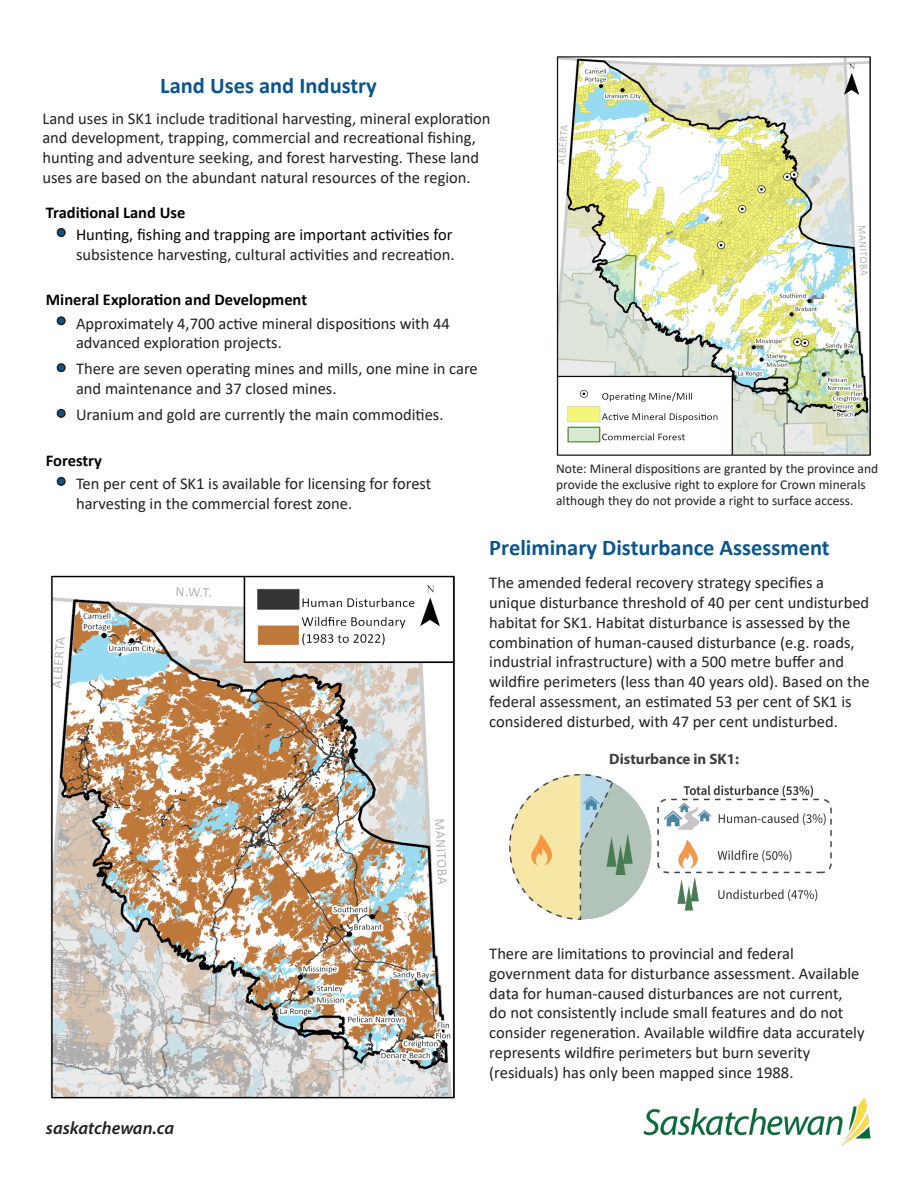
<style>
.page{position:relative;width:918px;height:1188px;background:#fff}
.page>*{position:absolute;margin:0;border:0;box-sizing:border-box;transform-origin:0 0}
.t1{font:700 22.5px "Calibri";color:#0b558c}
.t2{font:italic 600 18px "Myriad Pro";color:#231f20}
.Body{font:16.5px/19.8px "Calibri";color:#231f20}
.Body-2{font:700 16.5px "Calibri";color:#040503}
.Body-3{font:700 15px "Myriad Pro";color:#3e3e3f}
.Body-4{font:13.5px/16.2px "Calibri";color:#231f20}
.s1{color:#040503}
</style>
<div class="page">
<img style="left:643px;top:1098px;width:228px;height:48px">
<img style="left:556px;top:56px;width:315px;height:400px">
<img style="left:50px;top:575px;width:405px;height:524px">
<div style="left:57px;top:229px;width:8px;height:7px;background:#0b558c;border-radius:50%"></div>
<div style="left:57px;top:228px;width:9px;height:9px;border:2px solid #231f20;border-radius:50%"></div>
<div style="left:57px;top:317px;width:8px;height:8px;background:#0b558c;border-radius:50%"></div>
<div style="left:57px;top:316px;width:9px;height:9px;border:2px solid #231f20;border-radius:50%"></div>
<div style="left:57px;top:364px;width:8px;height:7px;background:#0b558c;border-radius:50%"></div>
<div style="left:57px;top:363px;width:9px;height:9px;border:2px solid #231f20;border-radius:50%"></div>
<div style="left:57px;top:410px;width:8px;height:7px;background:#0b558c;border-radius:50%"></div>
<div style="left:57px;top:409px;width:9px;height:9px;border:2px solid #231f20;border-radius:50%"></div>
<div style="left:57px;top:478px;width:8px;height:7px;background:#0b558c;border-radius:50%"></div>
<div style="left:57px;top:477px;width:9px;height:9px;border:2px solid #231f20;border-radius:50%"></div>
<img style="left:509px;top:775px;width:323px;height:145px">
<p class="t1" style="left:160px;top:69px;width:218px">Land Uses and Industry</p>
<p class="Body" style="left:42px;top:108px;width:450px">Land uses in SK1 include traditional harvesting, mineral exploration and development, trapping, commercial and recreational fishing, hunting and adventure seeking, and forest harvesting. These land uses are based on the abundant natural resources of the region.</p>
<p class="Body-2" style="left:46px;top:201px;width:141px">Traditional Land Use</p>
<p class="Body" style="left:76px;top:225px;width:380px"><span class="s1">Hunting, fishing and trapping are important activities for </span>subsistence harvesting, cultural activities and recreation.</p>
<p class="Body-2" style="left:46px;top:288px;width:263px">Mineral Exploration and Development</p>
<p class="Body" style="left:76px;top:313px;width:375px">Approximately 4,700 active mineral dispositions with 44 advanced exploration projects.</p>
<p class="Body" style="left:76px;top:358px;width:403px">There are seven operating mines and mills, one mine in care and maintenance and 37 closed mines.</p>
<p class="Body" style="left:76px;top:404px;width:369px">Uranium and gold are currently the main commodities.</p>
<p class="Body-2" style="left:46px;top:449px;width:58px">Forestry</p>
<p class="Body" style="left:76px;top:473px;width:357px">Ten per cent of SK1 is available for licensing for forest harvesting in the commercial forest zone.</p>
<p class="Body-4" style="left:556px;top:460px;width:324px">Note: Mineral dispositions are granted by the province and provide the exclusive right to explore for Crown minerals although they do not provide a right to surface access.</p>
<p class="t1" style="left:489px;top:532px;width:342px">Preliminary Disturbance Assessment</p>
<p class="Body" style="left:489px;top:572px;width:382px">The amended federal recovery strategy specifies a unique disturbance threshold of 40 per cent undisturbed habitat for SK1. Habitat disturbance is assessed by the combination of human-caused disturbance (e.g. roads, industrial infrastructure) with a 500 metre buffer and wildfire perimeters (less than 40 years old). Based on the federal assessment, an estimated 53 per cent of SK1 is considered disturbed, with 47 per cent undisturbed.</p>
<p class="Body-3" style="left:609px;top:749px;width:131px">Disturbance in SK1:</p>
<p class="t2" style="left:46px;top:1117px;width:130px">saskatchewan.ca</p>
<p class="Body" style="left:489px;top:943px;width:377px">There are limitations to provincial and federal government data for disturbance assessment. Available data for human-caused disturbances are not current,<br>do not consistently include small features and do not consider regeneration. Available wildfire data accurately represents wildfire perimeters but burn severity (residuals) has only been mapped since 1988.</p>
</div>
